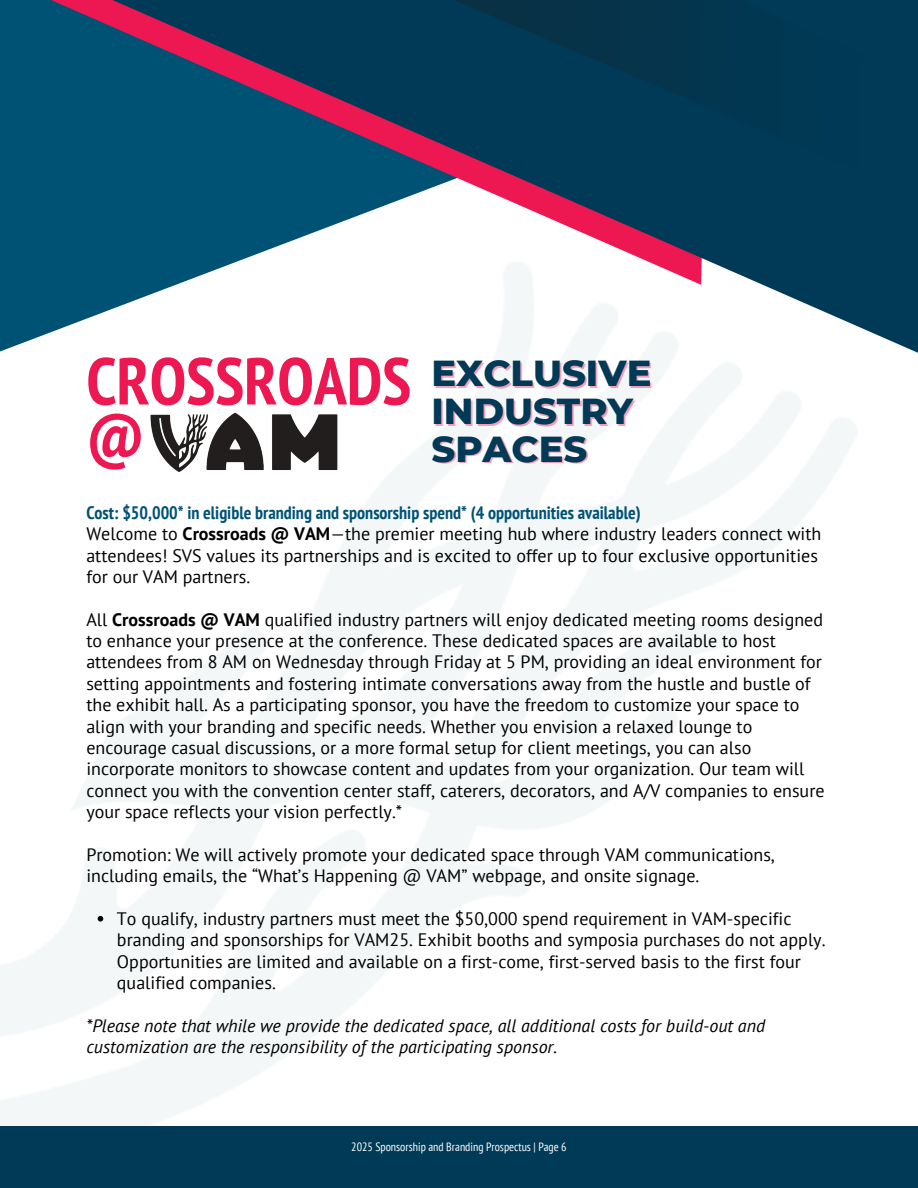
<style>
.page{position:relative;width:918px;height:1188px;background:#fff}
.page>*{position:absolute;margin:0;border:0;box-sizing:border-box;transform-origin:0 0}
.t1{font:700 condensed 66px/54px "PT Sans";color:#ed1752}
.t2{font:800 36.9px/38px "Montserrat";color:#003a57}
.t3{font:18px/21.3px "PT Sans";color:#000}
.t4{font:italic 18px/21.3px "PT Sans";color:#000}
.t5{font:condensed 12px "PT Sans";color:#fff}
.s1{font-weight:700;font-stretch:condensed;color:#005275}
.s2{font-weight:700}
</style>
<div class="page">
<svg style="left:8px;top:0;width:910px;height:363px"></svg>
<svg style="left:365px;top:0;width:553px;height:209px;background:#103c58"></svg>
<div style="left:0;top:1126px;width:918px;height:62px;background:#003a57"></div>
<svg style="left:98px;top:916px;width:5px;height:6px"></svg>
<img style="left:150px;top:412px;width:188px;height:60px">
<h1 class="t1" style="left:86px;top:353px;width:326px">CROSSROADS @</h1>
<h2 class="t2" style="left:432px;top:354px;width:221px">EXCLUSIVE<br>INDUSTRY<br>SPACES</h2>
<p class="t3" style="left:86px;top:501px;width:736px"><span class="s1">Cost: $50,000* in eligible branding and sponsorship spend* (4 opportunities available)<br></span>Welcome to <span class="s2">Crossroads @ VAM</span>—the premier meeting hub where industry leaders connect with attendees! SVS values its partnerships and is excited to offer up to four exclusive opportunities for our VAM partners.</p>
<p class="t3" style="left:86px;top:608px;width:740px">All <span class="s2">Crossroads @ VAM</span> qualified industry partners will enjoy dedicated meeting rooms designed to enhance your presence at the conference. These dedicated spaces are available to host attendees from 8 AM on Wednesday through Friday at 5 PM, providing an ideal environment for setting appointments and fostering intimate conversations away from the hustle and bustle of the exhibit hall. As a participating sponsor, you have the freedom to customize your space to align with your branding and specific needs. Whether you envision a relaxed lounge to encourage casual discussions, or a more formal setup for client meetings, you can also incorporate monitors to showcase content and updates from your organization. Our team will connect you with the convention center staff, caterers, decorators, and A/V companies to ensure your space reflects your vision perfectly.*</p>
<p class="t3" style="left:86px;top:843px;width:690px">Promotion: We will actively promote your dedicated space through VAM communications, including emails, the “What’s Happening @ VAM” webpage, and onsite signage.</p>
<p class="t3" style="left:117px;top:908px;width:710px">To qualify, industry partners must meet the $50,000 spend requirement in VAM-specific branding and sponsorships for VAM25. Exhibit booths and symposia purchases do not apply.<br>Opportunities are limited and available on a first-come, first-served basis to the first four qualified companies.</p>
<p class="t4" style="left:86px;top:1014px;width:680px">*Please note that while we provide the dedicated space, all additional costs for build-out and customization are the responsibility of the participating sponsor.</p>
<p class="t5" style="left:351px;top:1139px;width:217px">2025 Sponsorship and Branding Prospectus | Page 6</p>
</div>
